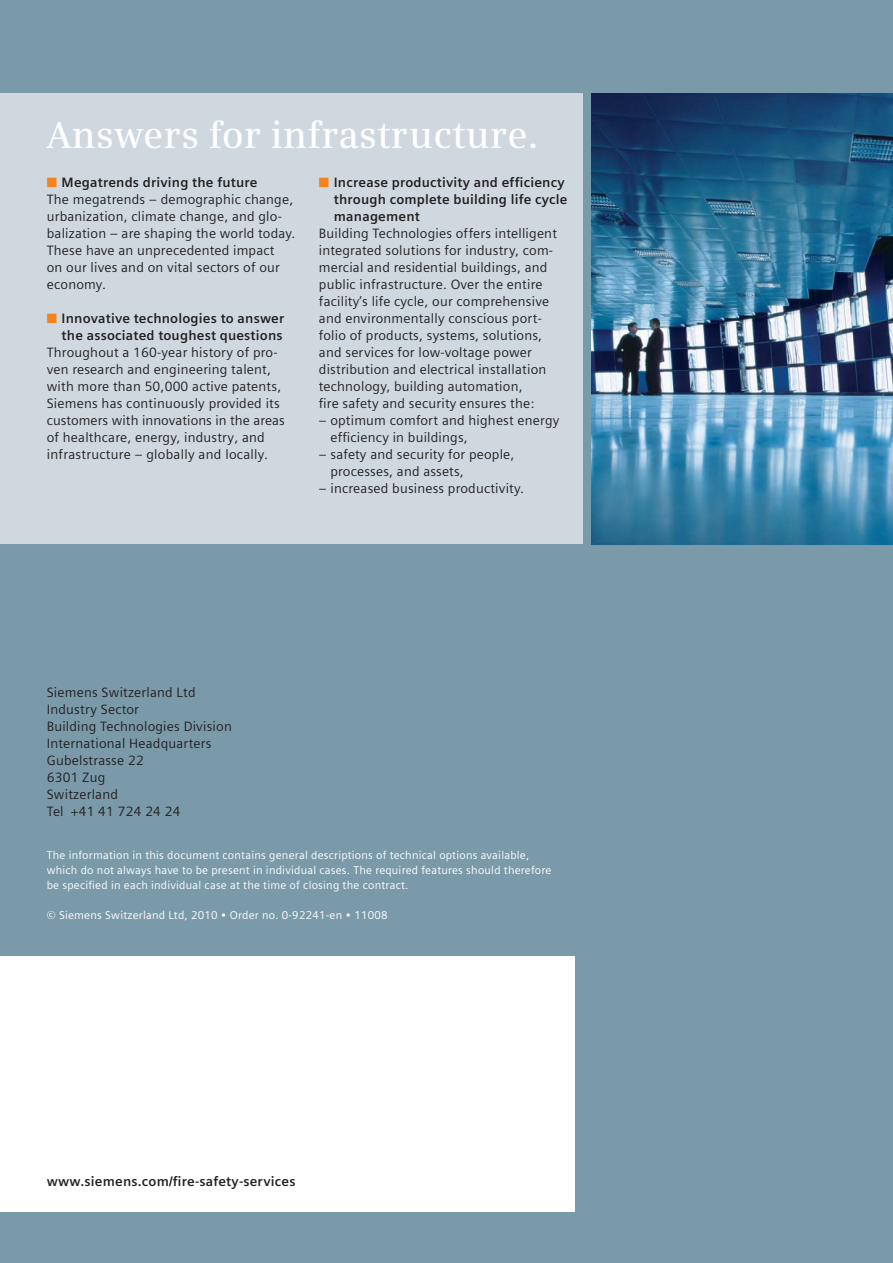
<style>
.page{position:relative;width:893px;height:1263px;background:#7b9aa9}
.page>*{position:absolute;margin:0;border:0;box-sizing:border-box;transform-origin:0 0}
.t1{font:600 37.5px "Siemens Serif";letter-spacing:.005em;color:#fff}
.t2{font:13.5px/17px "Siemens Sans";letter-spacing:.015em;color:#231f20}
.t3{font:700 13.5px/17px "Siemens Sans";letter-spacing:.015em;color:#231f20}
.t4{font:13.5px/17px "Siemens Sans OT";letter-spacing:.015em;color:#231f20}
.t5{font:700 13.5px "Siemens Sans OT";letter-spacing:.015em;color:#231f20}
.t6{font:11.25px/14.9px "Siemens Sans OT";letter-spacing:.02em;color:#fff}
</style>
<div class="page">
<div style="left:0;top:957px;width:574px;height:255px;background:#fff"></div>
<div style="left:0;top:94px;width:583px;height:450px;background:#ced8de"></div>
<img style="left:591px;top:94px;width:302px;height:450px">
<h1 class="t1" style="left:47px;top:122px;width:493px">Answers for infrastructure.</h1>
<p class="t3" style="left:62px;top:175px;width:197px">Megatrends driving the future</p>
<p class="t2" style="left:47px;top:192px;width:250px">The megatrends – demographic change, urbanization, climate change, and glo&shy;bali zation – are shaping the world today.<br>These have an unprecedented impact<br>on our lives and on vital sectors of our economy.</p>
<p class="t3" style="left:62px;top:311px;width:224px">Innovative technologies to answer the associated toughest questions</p>
<p class="t2" style="left:47px;top:345px;width:240px">Throughout a 160-year history of pro&shy;ven research and engineering talent, with more than 50,000 active patents, Siemens has continuously provided its customers with innovations in the ar eas of healthcare, energy, industry, and<br>in frastructure – globally and locally.</p>
<p class="t3" style="left:334px;top:175px;width:235px">Increase productivity and efficiency through complete building life cycle management</p>
<p class="t2" style="left:319px;top:226px;width:240px">Building Technologies offers intelligent integrated solutions for industry, com&shy;mercial and residential buildings, and public infrastructure. Over the entire fa cility’s life cycle, our comprehensive and environmentally conscious port - fo lio of products, systems, solutions, and services for low-voltage power distribution and electrical installation technology, building automation,<br>fire safety and security ensures the:</p>
<p class="t2" style="left:330px;top:413px;width:230px;text-indent:-12px">– optimum comfort and highest energy efficiency in buildings,</p>
<p class="t2" style="left:330px;top:447px;width:185px;text-indent:-12px">– safety and security for people, processes and assets,</p>
<p class="t2" style="left:389px;top:464px;width:5px">,</p>
<p class="t2" style="left:319px;top:481px;width:207px">– increased business productivity.</p>
<p class="t4" style="left:47px;top:685px;width:187px">Siemens Switzerland Ltd<br>Industry Sector<br>Building Technologies Division<br>International Headquarters<br>Gubelstrasse 22<br>6301 Zug<br>Switzerland<br>Tel +41 41 724 24 24</p>
<p class="t6" style="left:47px;top:849px;width:506px">The information in this document contains general descriptions of technical options available, which do not always have to be present in individual cases. The required features should therefore be specified in each individual case at the time of closing the contract.</p>
<p class="t6" style="left:47px;top:908px;width:342px">© Siemens Switzerland Ltd, 2010 • Order no. 0-92241-en • 11008</p>
<p class="t5" style="left:47px;top:1176px;width:250px">www.siemens.com/fire-safety-services</p>
</div>
